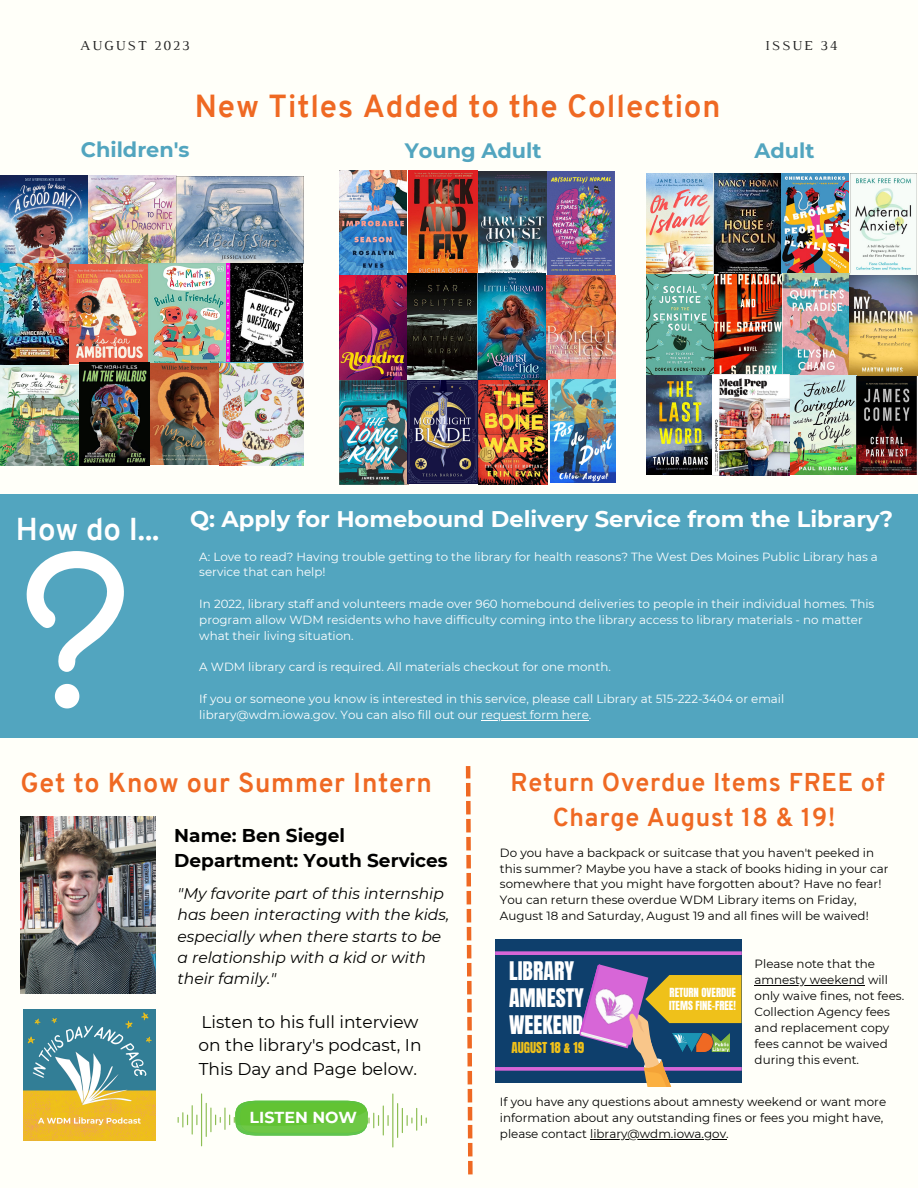
<style>
.page{position:relative;width:918px;height:1188px;background:#fffff9}
.page>*{position:absolute;margin:0;border:0;box-sizing:border-box;transform-origin:0 0}
.t1{font:700 31.2px "Overpass";letter-spacing:.03em;color:#ef6923}
.t2{font:700 30.9px "Overpass";color:#fff}
.t3{font:700 26.7px "Overpass";letter-spacing:.03em;color:#ef6923}
.t4{font:700 25.05px/34.8px "Overpass";letter-spacing:.03em;color:#ef6923;text-align:center}
.t5{font:700 22.65px "Montserrat";color:#fff}
.t6{font:21.75px/27px "Anton";color:#fff}
.t7{font:700 20.85px "Montserrat";color:#52a5bf}
.t8{font:700 18.6px "Montserrat";color:#000}
.t9{font:17.1px/23.7px "Montserrat";color:#000}
.t10{font:700 15.9px "Montserrat";color:#fff}
.t11{font:italic 15.6px/21.3px "Montserrat";color:#000}
.t12{font:13.95px "Luthier";letter-spacing:.14em;color:#222}
.t13{font:12.9px "Anton";color:#efc11a}
.t14{font:11.85px/15.8px "Montserrat";color:#fff}
.t15{font:11.85px/15.9px "Montserrat";color:#000}
.t16{font:10.65px "Anton";color:#fff}
</style>
<div class="page">
<div style="left:0;top:495px;width:918px;height:243px;background:#52a5bf"></div>
<svg style="left:27px;top:551px;width:97px;height:121px"></svg>
<svg style="left:55px;top:684px;width:24px;height:24px"></svg>
<svg style="left:466px;top:766px;width:7px;height:408px"></svg>
<img style="left:20px;top:816px;width:135px;height:177px">
<svg style="left:178px;top:1112px;width:10px;height:16px"></svg>
<hr style="left:192px;top:1105px;width:1px;height:30px;background:#8dbe54">
<hr style="left:201px;top:1093px;width:1px;height:53px;background:#8dbe54">
<hr style="left:206px;top:1103px;width:1px;height:34px;background:#8dbe54">
<hr style="left:210px;top:1108px;width:2px;height:24px;background:#8dbe54">
<svg style="left:215px;top:1115px;width:6px;height:10px"></svg>
<hr style="left:224px;top:1108px;width:2px;height:22px;background:#8dbe54">
<svg style="left:229px;top:1101px;width:150px;height:35px;background:#7bcc57"></svg>
<hr style="left:383px;top:1106px;width:1px;height:30px;background:#8dbe54">
<svg style="left:387px;top:1115px;width:2px;height:11px"></svg>
<hr style="left:392px;top:1094px;width:1px;height:54px;background:#8dbe54">
<hr style="left:397px;top:1103px;width:1px;height:35px;background:#8dbe54">
<svg style="left:402px;top:1108px;width:25px;height:25px"></svg>
<img style="left:23px;top:1009px;width:132px;height:132px">
<div style="left:495px;top:940px;width:246px;height:142px;background:#0e3f6c"></div>
<svg style="left:495px;top:1067px;width:84px;height:4px"></svg>
<svg style="left:579px;top:964px;width:163px;height:122px"></svg>
<img style="left:587px;top:984px;width:53px;height:48px">
<img style="left:672px;top:1033px;width:57px;height:19px">
<svg style="left:495px;top:951px;width:247px;height:4px"></svg>
<img style="left:0;top:176px;width:303px;height:188px">
<img style="left:1px;top:365px;width:78px;height:100px">
<img style="left:79px;top:363px;width:225px;height:102px">
<img style="left:339px;top:171px;width:69px;height:313px">
<img style="left:409px;top:171px;width:206px;height:104px">
<img style="left:407px;top:274px;width:139px;height:106px">
<img style="left:547px;top:276px;width:68px;height:103px">
<img style="left:408px;top:380px;width:140px;height:105px">
<img style="left:550px;top:379px;width:65px;height:104px">
<img style="left:647px;top:174px;width:66px;height:301px">
<img style="left:714px;top:174px;width:203px;height:102px">
<img style="left:714px;top:274px;width:136px;height:102px">
<img style="left:850px;top:276px;width:67px;height:100px">
<img style="left:714px;top:375px;width:75px;height:100px">
<img style="left:791px;top:376px;width:126px;height:99px">
<hr style="left:481px;top:720px;width:108px;height:1px;background:#fff">
<hr style="left:755px;top:985px;width:110px;height:1px;background:#000">
<hr style="left:590px;top:1139px;width:136px;height:1px;background:#000">
<p class="t12" style="left:80px;top:40px;width:111px">AUGUST 2023</p>
<p class="t12" style="left:765px;top:40px;width:74px">ISSUE 34</p>
<p class="t1" style="left:195px;top:94px;width:527px">New Titles Added to the Collection</p>
<p class="t7" style="left:81px;top:137px;width:110px">Children's</p>
<p class="t7" style="left:405px;top:138px;width:138px">Young Adult</p>
<p class="t7" style="left:755px;top:138px;width:61px">Adult</p>
<p class="t2" style="left:16px;top:517px;width:145px">How do I...</p>
<p class="t5" style="left:190px;top:505px;width:704px">Q: Apply for Homebound Delivery Service from the Library?</p>
<p class="t14" style="left:199px;top:549px;width:680px">A: Love to read? Having trouble getting to the library for health reasons? The West Des Moines Public Library has a service that can help!</p>
<p class="t14" style="left:199px;top:596px;width:677px">In 2022, library staff and volunteers made over 960 homebound deliveries to people in their individual homes. This program allow WDM residents who have difficulty coming into the library access to library materials - no matter what their living situation.</p>
<p class="t14" style="left:199px;top:659px;width:413px">A WDM library card is required. All materials checkout for one month.</p>
<p class="t14" style="left:199px;top:691px;width:587px">If you or someone you know is interested in this service, please call Library at 515-222-3404 or email library@wdm.iowa.gov. You can also fill out our request form here.</p>
<p class="t3" style="left:21px;top:772px;width:413px">Get to Know our Summer Intern</p>
<p class="t8" style="left:174px;top:824px;width:172px">Name: Ben Siegel</p>
<p class="t8" style="left:174px;top:849px;width:275px">Department: Youth Services</p>
<p class="t11" style="left:178px;top:883px;width:273px">"My favorite part of this internship has been interacting with the kids, especially when there starts to be a relationship with a kid or with their family."</p>
<p class="t9" style="left:199px;top:1010px;width:224px">Listen to his full interview on the library's podcast, In<br>This Day and Page below.</p>
<p class="t10" style="left:250px;top:1107px;width:109px">LISTEN NOW</p>
<p class="t4" style="left:510px;top:767px;width:376px">Return Overdue Items FREE of<br>Charge August 18 &amp; 19!</p>
<p class="t15" style="left:500px;top:844px;width:390px">Do you have a backpack or suitcase that you haven't peeked in this summer? Maybe you have a stack of books hiding in your car somewhere that you might have forgotten about? Have no fear!<br>You can return these overdue WDM Library items on Friday, August 18 and Saturday, August 19 and all fines will be waived!</p>
<p class="t15" style="left:755px;top:956px;width:151px">Please note that the amnesty weekend will only waive fines, not fees.<br>Collection Agency fees and replacement copy fees cannot be waived during this event.</p>
<p class="t15" style="left:500px;top:1094px;width:388px">If you have any questions about amnesty weekend or want more information about any outstanding fines or fees you might have, please contact library@wdm.iowa.gov.</p>
<p class="t6" style="left:509px;top:957px;width:77px">LIBRARY<br>AMNESTY</p>
<p class="t6" style="left:509px;top:1011px;width:76px">WEEKEND</p>
<p class="t16" style="left:670px;top:985px;width:68px">RETURN OVERDUE</p>
<p class="t16" style="left:669px;top:998px;width:68px">ITEMS FINE-FREE!</p>
<p class="t13" style="left:512px;top:1038px;width:74px">AUGUST 18 &amp; 19</p>
</div>
